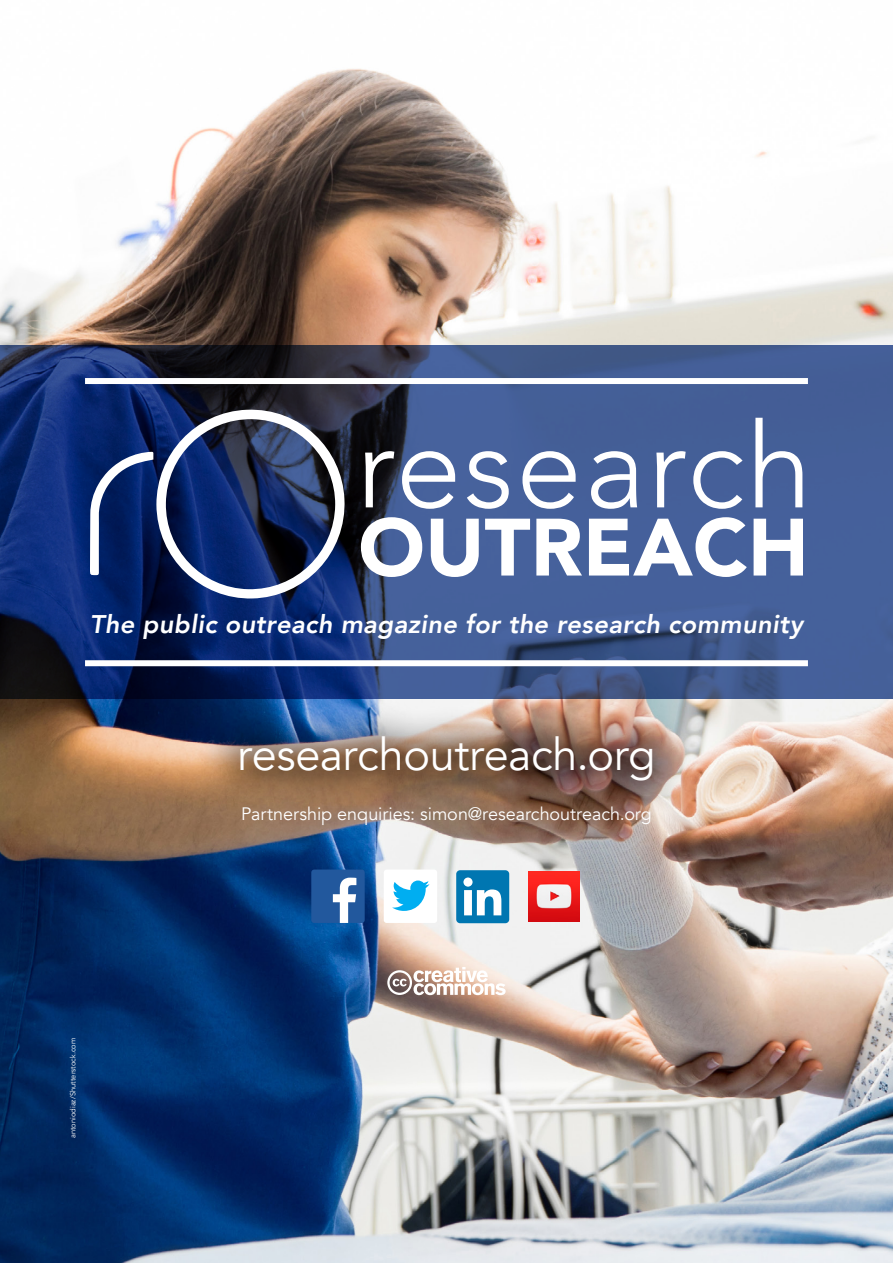
<style>
.page{position:relative;width:893px;height:1263px;background:#fff}
.page>*{position:absolute;margin:0;border:0;box-sizing:border-box;transform-origin:0 0}
.t1{font:45px "Avenir";letter-spacing:-.01em;color:#fff}
.t2{font:italic 800 25.5px "Avenir";letter-spacing:.015em;color:#fff}
.t3{font:18px "Avenir";color:#fff}
.t4{font:7.5px "Avenir";color:#fff}
</style>
<div class="page">
<img style="left:0;top:68px;width:893px;height:1195px">
<svg style="left:0;top:345px;width:893px;height:354px;background:#30477c"></svg>
<svg style="left:387px;top:967px;width:119px;height:28px"></svg>
<div style="left:196px;top:696px;width:493px;height:125px;background:#000;opacity:.53"></div>
<div style="left:85px;top:660px;width:723px;height:6px;background:#fff"></div>
<div style="left:85px;top:378px;width:723px;height:6px;background:#fff"></div>
<div style="left:311px;top:869px;width:54px;height:54px;background:#22589d;border-radius:3px"></div>
<svg style="left:333px;top:878px;width:23px;height:45px"></svg>
<div style="left:384px;top:869px;width:53px;height:54px;background:#fff;border-radius:3px"></div>
<svg style="left:392px;top:880px;width:37px;height:31px"></svg>
<div style="left:456px;top:870px;width:53px;height:53px;background:#0076b1;border-radius:4px"></div>
<svg style="left:463px;top:877px;width:38px;height:38px"></svg>
<img style="left:529px;top:871px;width:50px;height:51px">
<svg style="left:90px;top:410px;width:257px;height:188px;background:#304371"></svg>
<svg style="left:365px;top:451px;width:29px;height:56px"></svg>
<svg style="left:402px;top:451px;width:53px;height:58px"></svg>
<svg style="left:467px;top:451px;width:42px;height:58px"></svg>
<svg style="left:522px;top:451px;width:54px;height:58px"></svg>
<svg style="left:591px;top:451px;width:46px;height:58px"></svg>
<svg style="left:656px;top:451px;width:30px;height:56px"></svg>
<svg style="left:693px;top:451px;width:49px;height:58px"></svg>
<svg style="left:755px;top:418px;width:47px;height:89px"></svg>
<svg style="left:361px;top:517px;width:61px;height:60px"></svg>
<svg style="left:431px;top:519px;width:48px;height:58px"></svg>
<svg style="left:485px;top:519px;width:45px;height:56px"></svg>
<svg style="left:536px;top:519px;width:46px;height:56px"></svg>
<svg style="left:589px;top:517px;width:158px;height:60px"></svg>
<svg style="left:754px;top:519px;width:49px;height:56px"></svg>
<p class="t2" style="left:90px;top:609px;width:715px">The public outreach magazine for the research community</p>
<h1 class="t1" style="left:237px;top:728px;width:420px">researchoutreach.org</h1>
<p class="t3" style="left:241px;top:803px;width:412px">Partnership enquiries: simon@researchoutreach.org</p>
<p class="t4" style="left:68px;top:1138px;width:102px;rotate:-90deg">antoniodiaz/Shutterstock.com</p>
</div>
